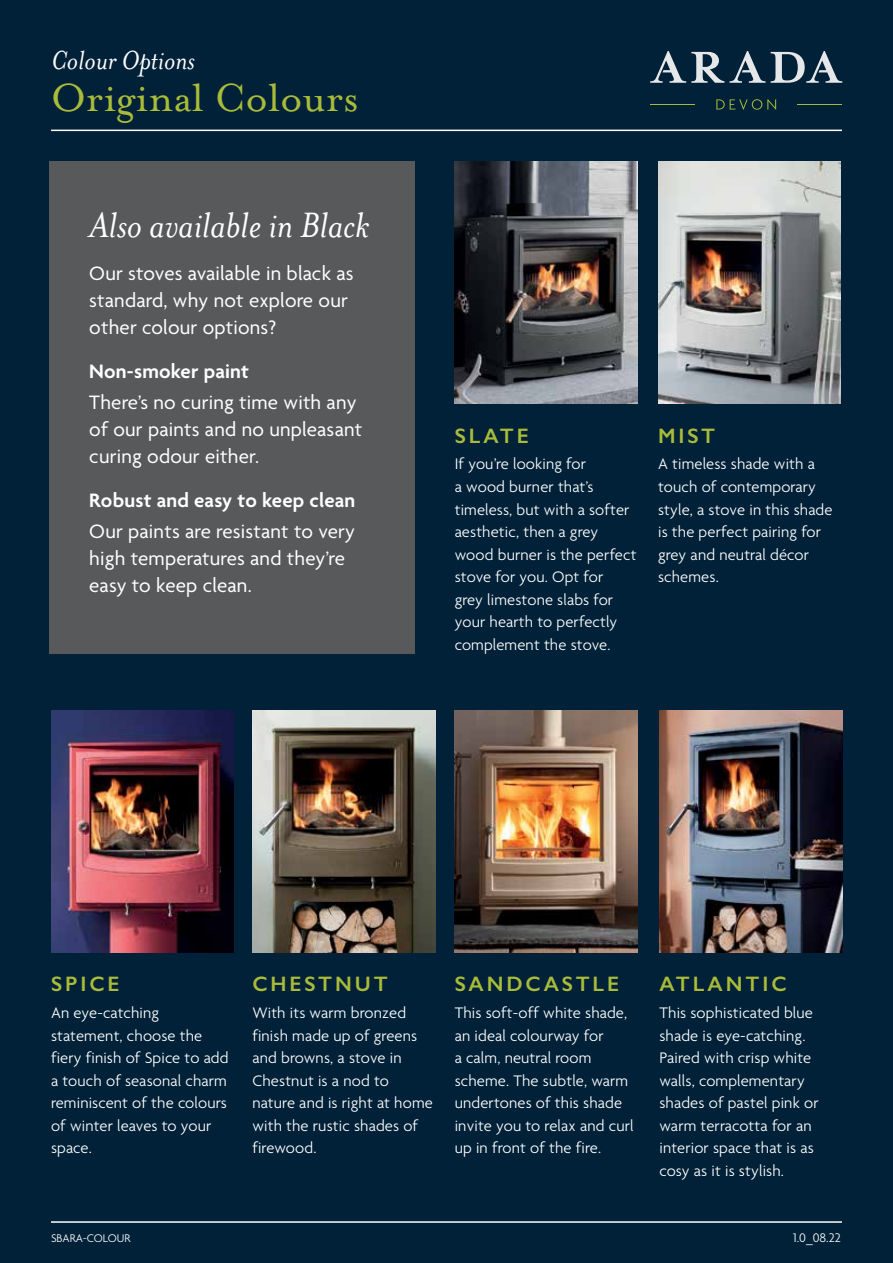
<style>
.page{position:relative;width:893px;height:1263px;background:#002138}
.page>*{position:absolute;margin:0;border:0;box-sizing:border-box;transform-origin:0 0}
.t1{font:45px "Mrs Eaves OT";color:#a9bb39}
.t2{font:italic 40.5px "Mrs Eaves OT";color:#fff}
.t3{font:italic 30px "Mrs Eaves OT";color:#fff}
.t4{font:21px/27px "Agenda";letter-spacing:.01em;color:#fff}
.t5{font:600 21px "Gill Sans";letter-spacing:.14em;color:#a9bb39}
.t6{font:600 21px "Agenda";letter-spacing:.01em;color:#fff}
.t7{font:300 16.5px/22.5px "Agenda";letter-spacing:.01em;color:#fff}
.t8{font:300 13.5px "Agenda";color:#fff}
.t9{font:300 12px "Agenda";color:#fff}
</style>
<div class="page">
<div style="left:50px;top:162px;width:365px;height:492px;background:#58595b"></div>
<hr style="left:51px;top:130px;width:791px;height:1px;background:#fff">
<hr style="left:51px;top:1221px;width:791px;height:2px;background:#fff">
<svg style="left:716px;top:99px;width:60px;height:11px"></svg>
<svg style="left:650px;top:51px;width:192px;height:32px"></svg>
<hr style="left:650px;top:104px;width:45px;height:1px;background:#a7bb3a">
<hr style="left:797px;top:104px;width:45px;height:1px;background:#a7bb3a">
<img style="left:658px;top:162px;width:183px;height:242px">
<img style="left:455px;top:162px;width:183px;height:242px">
<img style="left:455px;top:710px;width:183px;height:242px">
<img style="left:51px;top:710px;width:183px;height:242px">
<img style="left:659px;top:710px;width:183px;height:242px">
<img style="left:252px;top:710px;width:183px;height:242px">
<h3 class="t3" style="left:51px;top:44px;width:145px">Colour Options</h3>
<h1 class="t1" style="left:51px;top:72px;width:309px">Original Colours</h1>
<h2 class="t2" style="left:89px;top:203px;width:282px">Also available in Black</h2>
<p class="t4" style="left:89px;top:261px;width:266px">Our stoves available in black as standard, why not explore our other colour options?</p>
<p class="t6" style="left:89px;top:360px;width:161px">Non-smoker paint</p>
<p class="t4" style="left:89px;top:390px;width:274px">There’s no curing time with any of our paints and no unpleasant curing odour either.</p>
<p class="t6" style="left:89px;top:489px;width:268px">Robust and easy to keep clean</p>
<p class="t4" style="left:89px;top:519px;width:267px">Our paints are resistant to very high temperatures and they’re easy to keep clean.</p>
<p class="t5" style="left:455px;top:423px;width:76px">SLATE</p>
<p class="t7" style="left:455px;top:454px;width:183px">If you’re looking for<br>a wood burner that’s timeless, but with a softer aesthetic, then a grey wood burner is the perfect stove for you. Opt for<br>grey limestone slabs for your hearth to perfectly complement the stove.</p>
<p class="t5" style="left:658px;top:423px;width:59px">MIST</p>
<p class="t7" style="left:658px;top:454px;width:176px">A timeless shade with a touch of contemporary style, a stove in this shade is the perfect pairing for grey and neutral décor schemes.</p>
<p class="t5" style="left:51px;top:971px;width:70px">SPICE</p>
<p class="t7" style="left:51px;top:1002px;width:179px">An eye-catching statement, choose the fiery finish of Spice to add a touch of seasonal charm reminiscent of the colours of winter leaves to your space.</p>
<p class="t5" style="left:252px;top:971px;width:137px">CHESTNUT</p>
<p class="t7" style="left:252px;top:1002px;width:182px">With its warm bronzed finish made up of greens and browns, a stove in<br>Chestnut is a nod to nature and is right at home with the rustic shades of firewood.</p>
<p class="t5" style="left:455px;top:971px;width:166px">SANDCASTLE</p>
<p class="t7" style="left:455px;top:1002px;width:180px">This soft-off white shade, an ideal colourway for<br>a calm, neutral room scheme. The subtle, warm undertones of this shade invite you to relax and curl up in front of the fire.</p>
<p class="t5" style="left:659px;top:971px;width:129px">ATLANTIC</p>
<p class="t7" style="left:659px;top:1002px;width:161px">This sophisticated blue shade is eye-catching.<br>Paired with crisp white walls, complementary shades of pastel pink or warm terracotta for an interior space that is as cosy as it is stylish.</p>
<p class="t9" style="left:51px;top:1232px;width:81px">SBARA-COLOUR</p>
<p class="t8" style="left:793px;top:1230px;width:49px">1.0_08.22</p>
</div>
